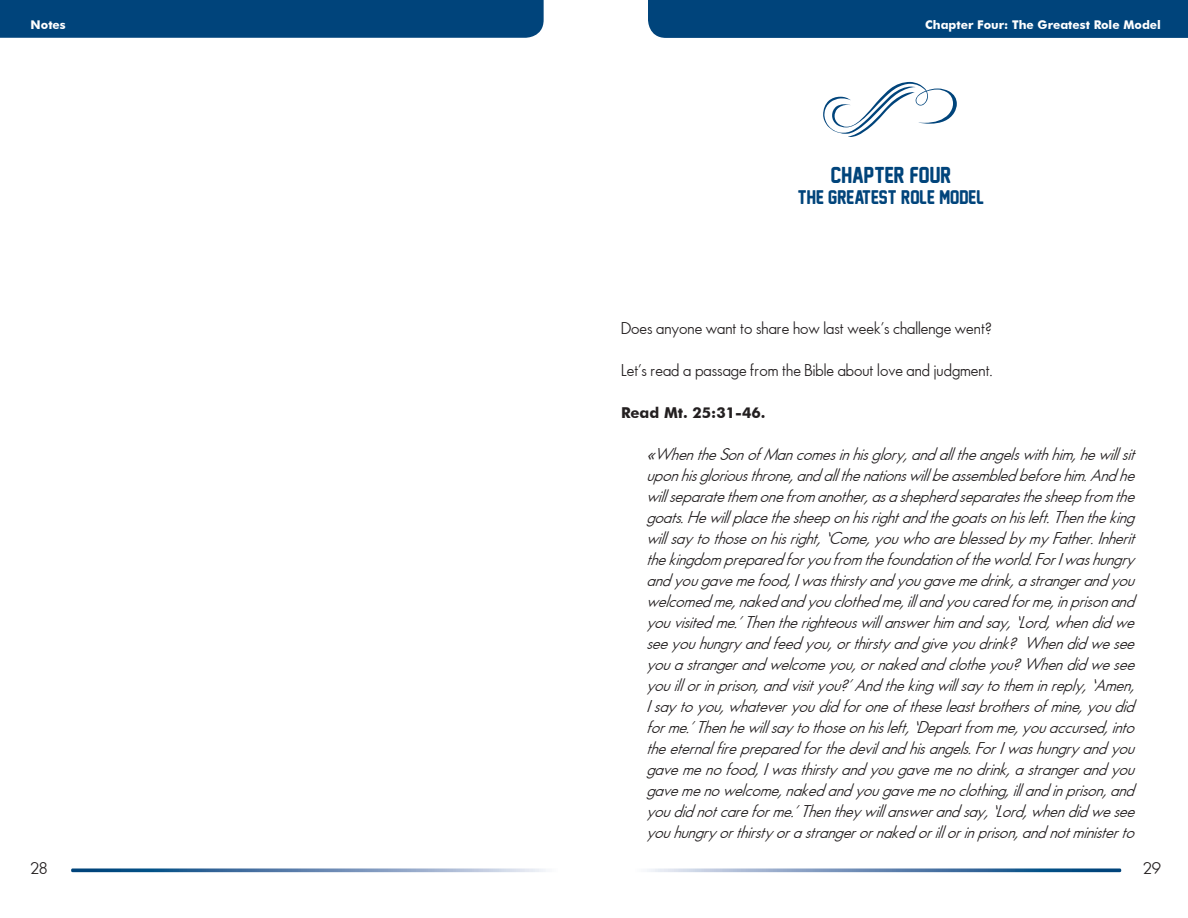
<style>
.page{position:relative;width:1188px;height:918px;background:#fff}
.page>*{position:absolute;margin:0;border:0;box-sizing:border-box;transform-origin:0 0}
.t1{font:21px "New Athletic M54";color:#00447b}
.t2{font:18px "New Athletic M54";color:#00447b}
.t3{font:italic 15px/21px "Futena";color:#231f20;text-align:justify}
.t4{font:15px "Futena";color:#231f20}
.t5{font:700 15px "Futura BT";color:#231f20}
.t6{font:700 12px "Futura BT";color:#fff}
</style>
<div class="page">
<div style="left:0;top:0;width:544px;height:38px;background:#00447b"></div>
<svg style="left:71px;top:868px;width:475px;height:4px;background:#7797ba"></svg>
<div style="left:648px;top:0;width:540px;height:38px;background:#00447b"></div>
<svg style="left:647px;top:868px;width:474px;height:4px;background:#7798ba"></svg>
<svg style="left:823px;top:82px;width:134px;height:55px"></svg>
<p class="t6" style="left:31px;top:17px;width:37px">Notes</p>
<p class="t4" style="left:31px;top:862px;width:18px">28</p>
<p class="t6" style="left:925px;top:17px;width:237px">Chapter Four: The Greatest Role Model</p>
<h1 class="t1" style="left:831px;top:162px;width:122px">CHAPTER FOUR</h1>
<p class="t2" style="left:798px;top:187px;width:188px">THE GREATEST ROLE MODEL</p>
<p class="t4" style="left:621px;top:322px;width:373px">Does anyone want to share how last week’s challenge went?</p>
<p class="t4" style="left:621px;top:364px;width:373px">Let’s read a passage from the Bible about love and judgment.</p>
<p class="t5" style="left:621px;top:403px;width:146px">Read Mt. 25:31-46.</p>
<p class="t3" style="left:646px;top:445px;width:494px">«WhentheSonofMancomesinhisglory,andalltheangelswithhim,hewillsit uponhisgloriousthrone,andallthenationswillbeassembledbeforehim.Andhe willseparatethem onefrom another,asashepherdseparatesthesheepfrom the goats.Hewillplacethesheeponhisrightandthegoatsonhisleft.Thentheking willsaytothoseonhisright,‘Come,youwhoareblessedbymyFather.Inherit thekingdom preparedforyoufrom thefoundationoftheworld.ForIwashungry andyougavemefood,Iwasthirstyandyougavemedrink,astrangerandyou welcomedme,nakedandyouclothedme,illandyoucaredforme,inprisonand youvisitedme.’Thentherighteouswillanswerhim andsay,‘Lord,whendidwe seeyouhungryandfeedyou,orthirstyandgiveyoudrink? Whendidwesee youastrangerandwelcomeyou,ornakedandclotheyou?Whendidwesee youillorinprison,andvisityou?’Andthekingwillsaytothem inreply,‘Amen, Isaytoyou,whateveryoudidforoneoftheseleastbrothersofmine,youdid forme.’Thenhewillsaytothoseonhisleft,‘Departfrom me,youaccursed,into theeternalfirepreparedforthedevilandhisangels.ForIwashungryandyou gavemenofood,Iwasthirstyandyougavemenodrink,astrangerandyou gavemenowelcome,nakedandyougavemenoclothing,illandinprison,and youdidnotcareforme.’Thentheywillanswerandsay,‘Lord,whendidwesee youhungryorthirstyorastrangerornakedorillorinprison,andnotministerto</p>
<p class="t4" style="left:1143px;top:862px;width:19px">29</p>
</div>
